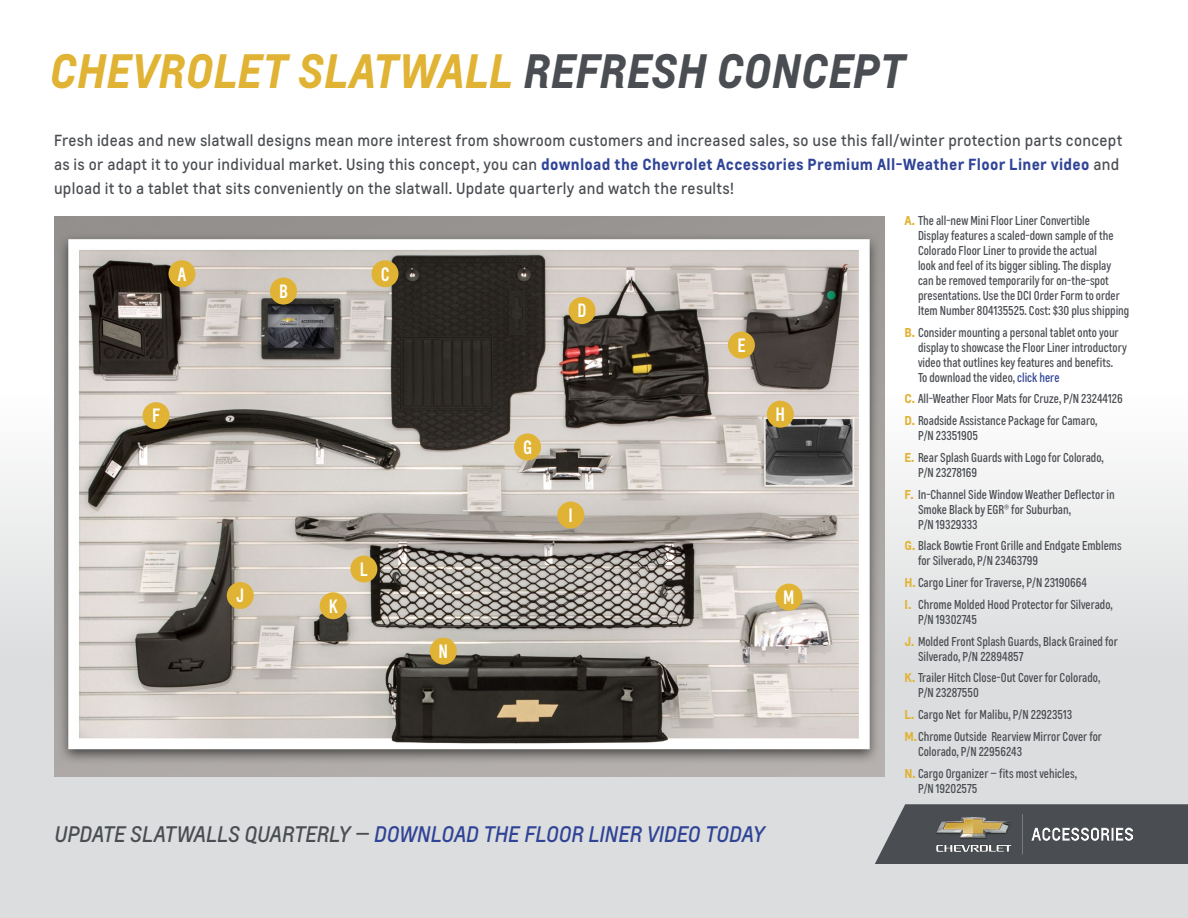
<style>
.page{position:relative;width:1188px;height:918px;background:#fff}
.page>*{position:absolute;margin:0;border:0;box-sizing:border-box;transform-origin:0 0}
.t1{font:italic 700 45px "Louis";letter-spacing:-.005em;color:#e1b334}
.t2{font:italic 21px "Louis";letter-spacing:-.01em;color:#304497}
.t3{font:600 condensed 18px "Louis";color:#fff}
.t4{font:15px/24px "Louis";letter-spacing:.02em;color:#4a4d52}
.t5{font:condensed 12px/15px "Louis";color:#4a4d52}
.s1{color:#4a4d52}
.s2{font-weight:700;color:#304497}
.s3{font-weight:700;font-stretch:normal;color:#e1b334}
.s4{color:#304497}
</style>
<div class="page">
<div style="left:0;top:395px;width:1188px;height:523px;background:linear-gradient(to bottom,#f5f6f6,#d3d5d6)"></div>
<svg style="left:875px;top:804px;width:313px;height:60px;background:#57595e"></svg>
<img style="left:54px;top:216px;width:830px;height:560px">
<img style="left:936px;top:815px;width:196px;height:40px">
<div style="left:168px;top:260px;width:27px;height:27px;background:#e1b334;border-radius:50%"></div>
<div style="left:775px;top:584px;width:27px;height:27px;background:#e1b334;border-radius:50%"></div>
<div style="left:430px;top:638px;width:27px;height:27px;background:#e1b334;border-radius:50%"></div>
<div style="left:270px;top:278px;width:27px;height:27px;background:#e1b334;border-radius:50%"></div>
<div style="left:372px;top:260px;width:27px;height:27px;background:#e1b334;border-radius:50%"></div>
<div style="left:569px;top:297px;width:27px;height:27px;background:#e1b334;border-radius:50%"></div>
<div style="left:728px;top:332px;width:27px;height:27px;background:#e1b334;border-radius:50%"></div>
<div style="left:767px;top:401px;width:27px;height:27px;background:#e1b334;border-radius:50%"></div>
<div style="left:227px;top:582px;width:27px;height:27px;background:#e1b334;border-radius:50%"></div>
<div style="left:320px;top:592px;width:27px;height:27px;background:#e1b334;border-radius:50%"></div>
<div style="left:350px;top:556px;width:27px;height:27px;background:#e1b334;border-radius:50%"></div>
<div style="left:557px;top:502px;width:27px;height:27px;background:#e1b334;border-radius:50%"></div>
<div style="left:514px;top:434px;width:27px;height:26px;background:#e1b334;border-radius:50%"></div>
<div style="left:143px;top:402px;width:27px;height:27px;background:#e1b334;border-radius:50%"></div>
<h1 class="t1" style="left:49px;top:41px;width:857px">CHEVROLET SLATWALL <span class="s1">REFRESH CONCEPT</span></h1>
<p class="t4" style="left:54px;top:129px;width:1070px">Fresh ideas and new slatwall designs mean more interest from showroom customers and increased sales, so use this fall/winter protection parts concept as is or adapt it to your individual market. Using this concept, you can <span class="s2">download the Chevrolet Accessories Premium All-Weather Floor Liner video</span> and upload it to a tablet that sits conveniently on the slatwall. Update quarterly and watch the results!</p>
<h3 class="t3" style="left:178px;top:262px;width:10px">A</h3>
<h3 class="t3" style="left:152px;top:404px;width:10px">F</h3>
<h3 class="t3" style="left:279px;top:279px;width:10px">B</h3>
<h3 class="t3" style="left:381px;top:262px;width:10px">C</h3>
<h3 class="t3" style="left:236px;top:584px;width:10px">J</h3>
<h3 class="t3" style="left:329px;top:594px;width:10px">K</h3>
<h3 class="t3" style="left:360px;top:557px;width:10px">L</h3>
<h3 class="t3" style="left:439px;top:639px;width:11px">N</h3>
<h3 class="t3" style="left:577px;top:299px;width:11px">D</h3>
<h3 class="t3" style="left:523px;top:435px;width:11px">G</h3>
<h3 class="t3" style="left:569px;top:503px;width:6px">I</h3>
<h3 class="t3" style="left:737px;top:333px;width:10px">E</h3>
<h3 class="t3" style="left:776px;top:402px;width:11px">H</h3>
<h3 class="t3" style="left:783px;top:585px;width:13px">M</h3>
<h2 class="t2" style="left:54px;top:820px;width:712px"><span class="s1">UPDATE SLATWALLS QUARTERLY —</span> DOWNLOAD THE FLOOR LINER VIDEO TODAY</h2>
<p class="t5" style="left:918px;top:213px;width:213px;text-indent:-14px"><span class="s3">A.</span> The all-new Mini Floor Liner Convertible<br>Display features a scaled-down sample of the Colorado Floor Liner to provide the actual<br>look and feel of its bigger sibling. The display can be removed temporarily for on-the-spot presentations. Use the DCI Order Form to order Item Number 804135525. Cost: $30 plus shipping</p>
<p class="t5" style="left:918px;top:325px;width:210px;text-indent:-14px"><span class="s3">B.</span> Consider mounting a personal tablet onto your display to showcase the Floor Liner introductory video that outlines key features and benefits.<br>To download the video, <span class="s4">click here</span></p>
<p class="t5" style="left:904px;top:388px;width:220px;line-height:21.8px"><span class="s3">C.</span> All-Weather Floor Mats for Cruze, P/N 23244126<br><span class="s3">D.</span> Roadside Assistance Package for Camaro,</p>
<p class="t5" style="left:904px;top:425px;width:201px;line-height:21.8px;text-indent:14px">P/N 23351905<br><span class="s3">E.</span> Rear Splash Guards with Logo for Colorado,</p>
<p class="t5" style="left:904px;top:462px;width:212px;line-height:21.8px;text-indent:14px">P/N 23278169<br><span class="s3">F.</span> In-Channel Side Window Weather Deflector in</p>
<p class="t5" style="left:918px;top:502px;width:154px">Smoke Black by EGR® for Suburban,<br>P/N 19329333</p>
<p class="t5" style="left:918px;top:539px;width:205px;text-indent:-14px"><span class="s3">G.</span> Black Bowtie Front Grille and Endgate Emblems for Silverado, P/N 23463799</p>
<p class="t5" style="left:904px;top:572px;width:210px;line-height:21.8px"><span class="s3">H.</span> Cargo Liner for Traverse, P/N 23190664<br><span class="s3">I.</span> Chrome Molded Hood Protector for Silverado,</p>
<p class="t5" style="left:904px;top:609px;width:215px;line-height:21.8px;text-indent:14px">P/N 19302745<br><span class="s3">J.</span> Molded Front Splash Guards, Black Grained for</p>
<p class="t5" style="left:904px;top:645px;width:197px;line-height:21.8px;text-indent:14px">Silverado, P/N 22894857<br><span class="s3">K.</span> Trailer Hitch Close-Out Cover for Colorado,</p>
<p class="t5" style="left:904px;top:682px;width:199px;line-height:21.8px;text-indent:14px">P/N 23287550<br><span class="s3">L.</span> Cargo Net for Malibu, P/N 22923513<br><span class="s3">M.</span>Chrome Outside Rearview Mirror Cover for</p>
<p class="t5" style="left:904px;top:741px;width:174px;line-height:21.8px;text-indent:14px">Colorado, P/N 22956243<br><span class="s3">N.</span> Cargo Organizer — fits most vehicles,</p>
<p class="t5" style="left:918px;top:781px;width:61px">P/N 19202575</p>
</div>
